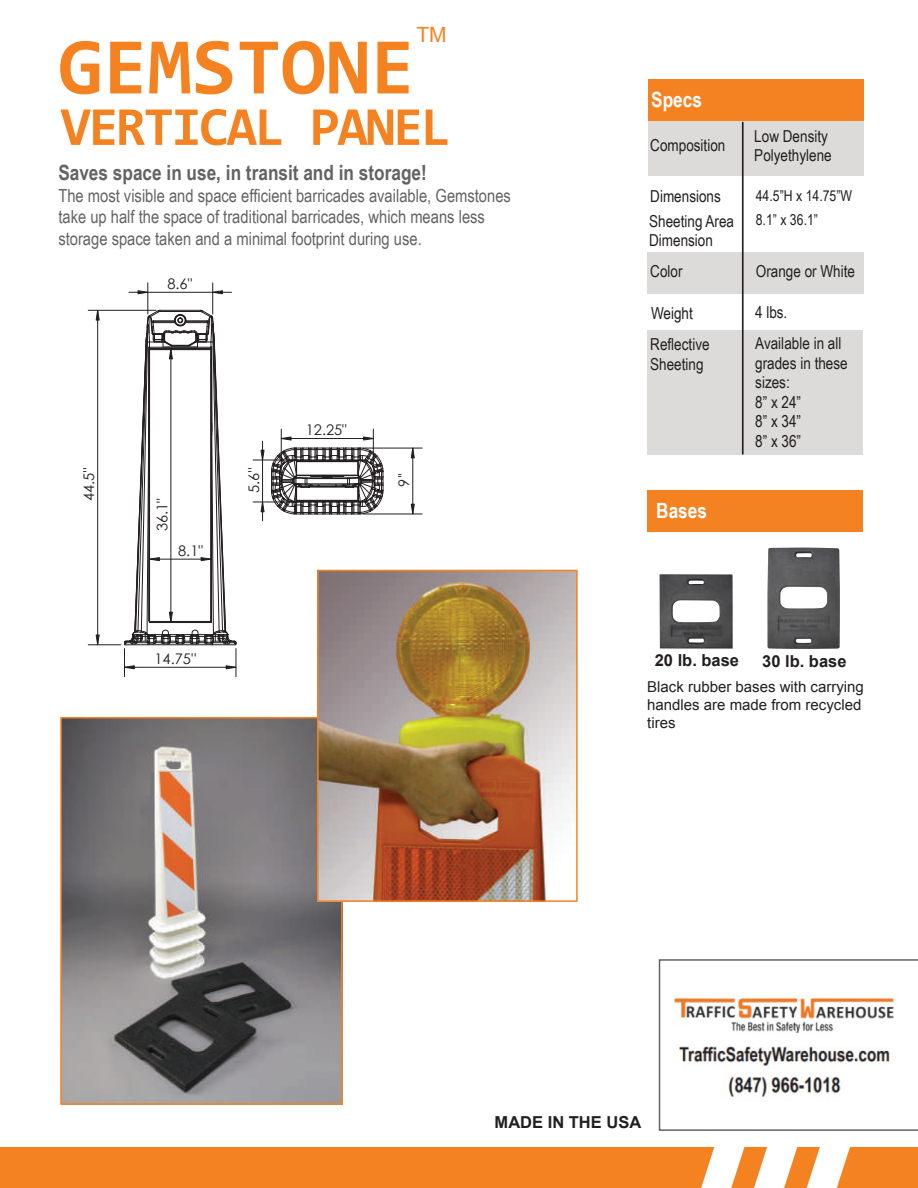
<style>
.page{position:relative;width:918px;height:1188px;background:#fff}
.page>*{position:absolute;margin:0;border:0;box-sizing:border-box;transform-origin:0 0}
.t1{font:700 81px "Consolas";color:#f58220}
.t2{font:700 21px "Arial Narrow";color:#636366}
.t3{font:700 21px "Arial Narrow";color:#fff}
.t4{font:21px "Arial";color:#f58220}
.t5{font:18px/21.6px "Arial Narrow";color:#636366}
.t6{font:16.5px/19.5px "Arial Narrow";color:#231f20}
.t7{font:700 16.5px "Arial";color:#231f20}
.t8{font:15px/18px "Arial";color:#231f20}
.t9{font:15px "Arial Narrow";color:#231f20}
.t10{font:14.7px "Century Gothic";color:#231f20}
</style>
<div class="page">
<img style="left:63px;top:720px;width:277px;height:382px">
<div style="left:648px;top:121px;width:215px;height:55px;background:#dcdbda"></div>
<div style="left:647px;top:330px;width:216px;height:124px;background:#dcdbda"></div>
<div style="left:647px;top:252px;width:217px;height:42px;background:#dcdbda"></div>
<svg style="left:659px;top:959px;width:259px;height:172px"></svg>
<div style="left:647px;top:490px;width:215px;height:42px;background:#f58220"></div>
<div style="left:648px;top:79px;width:215px;height:42px;background:#f58220"></div>
<hr style="left:742px;top:122px;width:2px;height:332px;background:#231f20">
<div style="left:0;top:1147px;width:918px;height:41px;background:#f58220"></div>
<svg style="left:701px;top:1147px;width:149px;height:41px"></svg>
<svg style="left:60px;top:109px;width:221px;height:36px"></svg>
<svg style="left:313px;top:110px;width:106px;height:35px"></svg>
<svg style="left:426px;top:110px;width:21px;height:35px"></svg>
<div style="left:60px;top:717px;width:283px;height:388px;border:2px solid #f58220"></div>
<img style="left:320px;top:573px;width:255px;height:326px">
<div style="left:317px;top:570px;width:261px;height:332px;border:2px solid #f58220"></div>
<img style="left:660px;top:574px;width:73px;height:75px">
<img style="left:767px;top:548px;width:73px;height:101px">
<hr style="left:88px;top:310px;width:68px;height:1px;background:#231f20">
<hr style="left:88px;top:644px;width:33px;height:1px;background:#231f20">
<hr style="left:97px;top:310px;width:1px;height:335px;background:#231f20">
<svg style="left:95px;top:634px;width:5px;height:12px"></svg>
<svg style="left:95px;top:309px;width:5px;height:12px"></svg>
<svg style="left:123px;top:282px;width:114px;height:600px"></svg>
<hr style="left:373px;top:429px;width:1px;height:49px;background:#231f20">
<hr style="left:281px;top:429px;width:1px;height:49px;background:#231f20">
<hr style="left:363px;top:448px;width:59px;height:1px;background:#231f20">
<hr style="left:363px;top:514px;width:59px;height:1px;background:#231f20">
<hr style="left:412px;top:448px;width:1px;height:66px;background:#231f20">
<hr style="left:253px;top:460px;width:46px;height:1px;background:#231f20">
<hr style="left:253px;top:502px;width:46px;height:1px;background:#231f20">
<hr style="left:262px;top:460px;width:1px;height:61px;background:#231f20">
<svg style="left:410px;top:447px;width:5px;height:12px"></svg>
<svg style="left:410px;top:503px;width:5px;height:12px"></svg>
<svg style="left:260px;top:436px;width:124px;height:79px"></svg>
<div style="left:826px;top:963px;width:48px;height:7px;background:#fff"></div>
<img style="left:673px;top:984px;width:234px;height:142px">
<h1 class="t1" style="left:58px;top:15px;width:358px">GEMSTONE</h1>
<p class="t4" style="left:416px;top:21px;width:32px">TM</p>
<p class="t2" style="left:58px;top:157px;width:370px">Saves space in use, in transit and in storage!</p>
<p class="t5" style="left:58px;top:184px;width:454px">The most visible and space efficient barricades available, Gemstones take up half the space of traditional barricades, which means less storage space taken and a minimal footprint during use.</p>
<p class="t10" style="left:79px;top:501px;width:36px;rotate:-90deg">44.5''</p>
<p class="t10" style="left:167px;top:273px;width:26px">8.6"</p>
<p class="t10" style="left:152px;top:531px;width:34px;rotate:-90deg">36.1"</p>
<p class="t10" style="left:178px;top:540px;width:26px">8.1"</p>
<p class="t10" style="left:154px;top:648px;width:44px">14.75''</p>
<p class="t10" style="left:244px;top:493px;width:28px;rotate:-90deg">5.6''</p>
<p class="t10" style="left:306px;top:420px;width:42px">12.25"</p>
<p class="t10" style="left:394px;top:487px;width:15px;rotate:-90deg">9''</p>
<p class="t3" style="left:651px;top:83px;width:52px">Specs</p>
<p class="t6" style="left:650px;top:135px;width:77px">Composition</p>
<p class="t6" style="left:650px;top:186px;width:72px">Dimensions</p>
<p class="t6" style="left:754px;top:126px;width:79px">Low Density<br>Polyethylene</p>
<p class="t9" style="left:756px;top:184px;width:98px">44.5”H x 14.75”W</p>
<p class="t6" style="left:649px;top:210px;width:87px">Sheeting Area<br>Dimension</p>
<p class="t9" style="left:756px;top:209px;width:64px">8.1” x 36.1”</p>
<p class="t6" style="left:650px;top:261px;width:34px">Color</p>
<p class="t6" style="left:756px;top:261px;width:101px">Orange or White</p>
<p class="t6" style="left:651px;top:303px;width:43px">Weight</p>
<p class="t6" style="left:755px;top:302px;width:34px">4 lbs.</p>
<p class="t6" style="left:650px;top:334px;width:61px">Reflective<br>Sheeting</p>
<p class="t3" style="left:656px;top:494px;width:52px">Bases</p>
<p class="t6" style="left:755px;top:333px;width:94px">Available in all grades in these sizes:<br>8” x 24”<br>8” x 34”<br>8” x 36”</p>
<p class="t7" style="left:655px;top:649px;width:86px">20 lb. base</p>
<p class="t7" style="left:762px;top:650px;width:86px">30 lb. base</p>
<p class="t8" style="left:647px;top:678px;width:218px">Black rubber bases with carrying handles are made from recycled tires</p>
<p class="t7" style="left:495px;top:1111px;width:148px">MADE IN THE USA</p>
</div>
